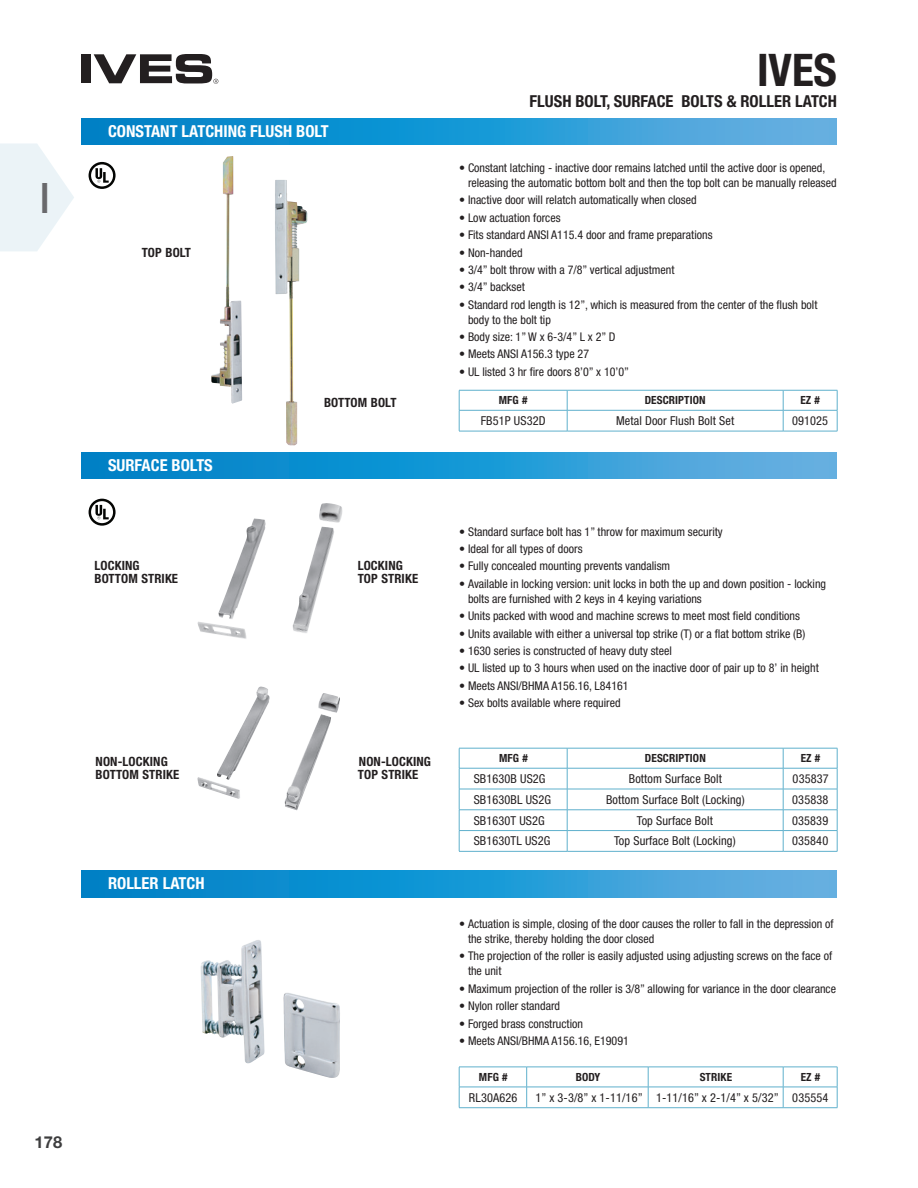
<style>
.page{position:relative;width:918px;height:1188px;background:#fff}
.page>*{position:absolute;margin:0;border:0;box-sizing:border-box;transform-origin:0 0}
.t1{font:700 condensed 45px "Helvetica Neue LT Std";color:#231f20}
.t2{font:500 condensed 42px "Helvetica Neue LT Std";color:#69696c}
.t3{font:700 condensed 16.5px "Helvetica Neue LT Std";color:#fff}
.t4{font:700 condensed 16.5px "Helvetica Neue LT Std";color:#231f20}
.t5{font:700 16.5px "Helvetica Neue LT Std";color:#3e3e3f}
.t6{font:700 condensed 12.75px/12.8px "Helvetica Neue LT Std";letter-spacing:.01em;color:#231f20}
.t7{font:condensed 12.3px "Helvetica Neue LT Std";letter-spacing:.01em;color:#231f20}
.t8{font:condensed 12px/15px "Helvetica Neue LT Std";color:#231f20}
.t9{font:700 condensed 11.25px "Helvetica Neue LT Std";letter-spacing:.01em;color:#231f20}
</style>
<div class="page">
<div style="left:81px;top:54px;width:9px;height:29px;background:#231f20"></div>
<svg style="left:94px;top:54px;width:124px;height:30px"></svg>
<svg style="left:81px;top:119px;width:756px;height:16px;background:#2598d4"></svg>
<hr style="left:459px;top:1067px;width:68px;height:1px;background:#5fb0cc">
<hr style="left:527px;top:1067px;width:121px;height:1px;background:#5fb0cc">
<hr style="left:648px;top:1067px;width:135px;height:1px;background:#5fb0cc">
<hr style="left:783px;top:1067px;width:54px;height:1px;background:#5fb0cc">
<hr style="left:459px;top:1087px;width:68px;height:1px;background:#5fb0cc">
<svg style="left:459px;top:1067px;width:1px;height:40px"></svg>
<hr style="left:527px;top:1087px;width:121px;height:1px;background:#5fb0cc">
<svg style="left:526px;top:1067px;width:1px;height:40px"></svg>
<hr style="left:648px;top:1087px;width:135px;height:1px;background:#5fb0cc">
<svg style="left:648px;top:1067px;width:1px;height:40px"></svg>
<hr style="left:783px;top:1087px;width:54px;height:1px;background:#5fb0cc">
<svg style="left:783px;top:1067px;width:1px;height:40px"></svg>
<svg style="left:837px;top:1067px;width:1px;height:41px"></svg>
<hr style="left:459px;top:1107px;width:68px;height:1px;background:#5fb0cc">
<hr style="left:527px;top:1107px;width:121px;height:1px;background:#5fb0cc">
<hr style="left:648px;top:1107px;width:135px;height:1px;background:#5fb0cc">
<hr style="left:783px;top:1107px;width:54px;height:1px;background:#5fb0cc">
<img style="left:244px;top:1053px;width:42px;height:11px">
<img style="left:0;top:135px;width:838px;height:918px">
<h2 class="t2" style="left:40px;top:173px;width:11px">I</h2>
<h3 class="t5" style="left:34px;top:1132px;width:29px">178</h3>
<h3 class="t3" style="left:108px;top:121px;width:222px">CONSTANT LATCHING FLUSH BOLT</h3>
<p class="t6" style="left:142px;top:246px;width:51px">TOP BOLT</p>
<h3 class="t3" style="left:108px;top:455px;width:106px">SURFACE BOLTS</h3>
<p class="t6" style="left:324px;top:396px;width:74px">BOTTOM BOLT</p>
<p class="t6" style="left:94px;top:559px;width:85px">LOCKING<br>BOTTOM STRIKE</p>
<p class="t6" style="left:358px;top:559px;width:62px">LOCKING<br>TOP STRIKE</p>
<p class="t6" style="left:96px;top:755px;width:85px">NON-LOCKING<br>BOTTOM STRIKE</p>
<p class="t6" style="left:358px;top:755px;width:75px">NON-LOCKING<br>TOP STRIKE</p>
<h3 class="t3" style="left:108px;top:874px;width:98px">ROLLER LATCH</h3>
<h1 class="t1" style="left:757px;top:43px;width:81px">IVES</h1>
<h3 class="t4" style="left:530px;top:91px;width:309px">FLUSH BOLT, SURFACE BOLTS &amp; ROLLER LATCH</h3>
<p class="t8" style="left:468px;top:160px;width:370px;text-indent:-9px">• Constant latching - inactive door remains latched until the active door is opened, releasing the automatic bottom bolt and then the top bolt can be manually released</p>
<p class="t8" style="left:459px;top:193px;width:239px">• Inactive door will relatch automatically when closed</p>
<p class="t8" style="left:459px;top:210px;width:103px">• Low actuation forces</p>
<p class="t8" style="left:459px;top:227px;width:255px">• Fits standard ANSI A115.4 door and frame preparations</p>
<p class="t8" style="left:459px;top:245px;width:65px">• Non-handed</p>
<p class="t8" style="left:459px;top:262px;width:217px">• 3/4” bolt throw with a 7/8” vertical adjustment</p>
<p class="t8" style="left:459px;top:279px;width:67px">• 3/4” backset</p>
<p class="t8" style="left:468px;top:297px;width:351px;text-indent:-9px">• Standard rod length is 12”, which is measured from the center of the flush bolt body to the bolt tip</p>
<p class="t8" style="left:459px;top:329px;width:158px">• Body size: 1” W x 6-3/4” L x 2” D</p>
<p class="t8" style="left:459px;top:347px;width:132px">• Meets ANSI A156.3 type 27</p>
<p class="t8" style="left:459px;top:364px;width:172px">• UL listed 3 hr fire doors 8’0” x 10’0”</p>
<p class="t9" style="left:499px;top:393px;width:30px">MFG #</p>
<p class="t9" style="left:645px;top:393px;width:62px">DESCRIPTION</p>
<p class="t9" style="left:800px;top:393px;width:21px">EZ #</p>
<p class="t7" style="left:481px;top:414px;width:66px">FB51P US32D</p>
<p class="t7" style="left:616px;top:414px;width:120px">Metal Door Flush Bolt Set</p>
<p class="t7" style="left:792px;top:414px;width:38px">091025</p>
<p class="t8" style="left:459px;top:524px;width:265px">• Standard surface bolt has 1” throw for maximum security</p>
<p class="t8" style="left:459px;top:541px;width:125px">• Ideal for all types of doors</p>
<p class="t8" style="left:459px;top:559px;width:213px">• Fully concealed mounting prevents vandalism</p>
<p class="t8" style="left:468px;top:576px;width:360px;text-indent:-9px">• Available in locking version: unit locks in both the up and down position - locking bolts are furnished with 2 keys in 4 keying variations</p>
<p class="t8" style="left:459px;top:608px;width:343px">• Units packed with wood and machine screws to meet most field conditions</p>
<p class="t8" style="left:459px;top:626px;width:348px">• Units available with either a universal top strike (T) or a flat bottom strike (B)</p>
<p class="t8" style="left:459px;top:643px;width:214px">• 1630 series is constructed of heavy duty steel</p>
<p class="t8" style="left:459px;top:661px;width:361px">• UL listed up to 3 hours when used on the inactive door of pair up to 8’ in height</p>
<p class="t8" style="left:459px;top:678px;width:171px">• Meets ANSI/BHMA A156.16, L84161</p>
<p class="t8" style="left:459px;top:695px;width:163px">• Sex bolts available where required</p>
<p class="t9" style="left:499px;top:751px;width:30px">MFG #</p>
<p class="t9" style="left:645px;top:751px;width:62px">DESCRIPTION</p>
<p class="t9" style="left:801px;top:751px;width:21px">EZ #</p>
<p class="t7" style="left:474px;top:772px;width:73px">SB1630B US2G</p>
<p class="t7" style="left:629px;top:772px;width:95px">Bottom Surface Bolt</p>
<p class="t7" style="left:793px;top:772px;width:38px">035837</p>
<p class="t7" style="left:474px;top:792px;width:79px">SB1630BL US2G</p>
<p class="t7" style="left:606px;top:792px;width:140px">Bottom Surface Bolt (Locking)</p>
<p class="t7" style="left:792px;top:792px;width:38px">035838</p>
<p class="t7" style="left:474px;top:813px;width:73px">SB1630T US2G</p>
<p class="t7" style="left:637px;top:813px;width:78px">Top Surface Bolt</p>
<p class="t7" style="left:792px;top:813px;width:38px">035839</p>
<p class="t7" style="left:474px;top:834px;width:78px">SB1630TL US2G</p>
<p class="t7" style="left:614px;top:834px;width:123px">Top Surface Bolt (Locking)</p>
<p class="t7" style="left:792px;top:834px;width:38px">035840</p>
<p class="t8" style="left:468px;top:916px;width:367px;text-indent:-9px">• Actuation is simple, closing of the door causes the roller to fall in the depression of the strike, thereby holding the door closed</p>
<p class="t8" style="left:468px;top:949px;width:366px;text-indent:-9px">• The projection of the roller is easily adjusted using adjusting screws on the face of the unit</p>
<p class="t8" style="left:459px;top:981px;width:379px">• Maximum projection of the roller is 3/8” allowing for variance in the door clearance</p>
<p class="t8" style="left:459px;top:998px;width:103px">• Nylon roller standard</p>
<p class="t8" style="left:459px;top:1016px;width:126px">• Forged brass construction</p>
<p class="t8" style="left:459px;top:1033px;width:171px">• Meets ANSI/BHMA A156.16, E19091</p>
<p class="t9" style="left:479px;top:1070px;width:30px">MFG #</p>
<p class="t9" style="left:576px;top:1070px;width:26px">BODY</p>
<p class="t9" style="left:700px;top:1070px;width:34px">STRIKE</p>
<p class="t9" style="left:801px;top:1070px;width:21px">EZ #</p>
<p class="t7" style="left:469px;top:1090px;width:50px">RL30A626</p>
<p class="t7" style="left:536px;top:1090px;width:294px">1” x 3-3/8” x 1-11/16” 1-11/16” x 2-1/4” x 5/32” 035554</p>
</div>
